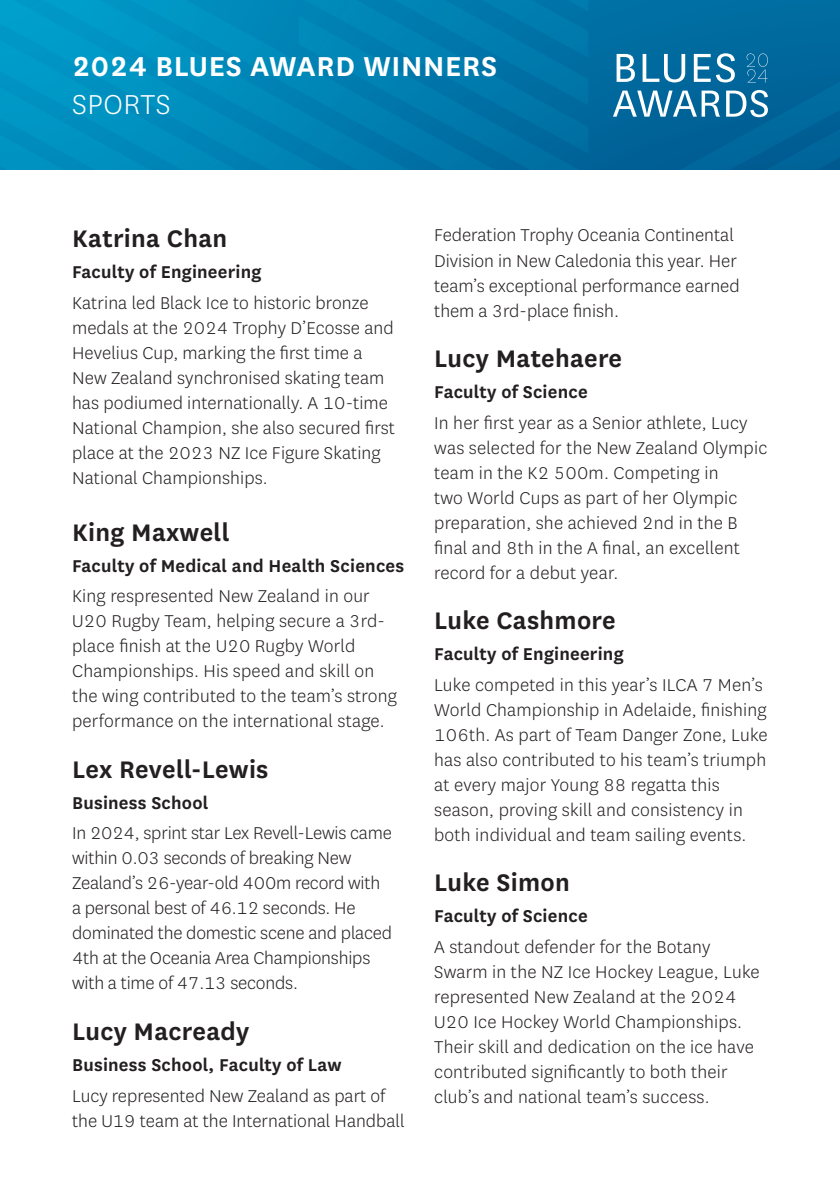
<style>
.page{position:relative;width:840px;height:1191px;background:#fff}
.page>*{position:absolute;margin:0;border:0;box-sizing:border-box;transform-origin:0 0}
.Heading_2{font:600 32px/38.4px "National";letter-spacing:.02em;color:#fff}
.name{font:600 28px "National";letter-spacing:.01em;color:#231f20}
.Body{font:300 20px/25px "National";letter-spacing:.005em;color:#231f20}
.Faculty{font:600 20px "National";letter-spacing:.01em;color:#231f20}
.s1{font-weight:300}
</style>
<div class="page">
<img style="left:0;top:0;width:839px;height:169px">
<svg style="left:746px;top:53px;width:21px;height:29px"></svg>
<svg style="left:616px;top:54px;width:18px;height:28px"></svg>
<svg style="left:642px;top:54px;width:42px;height:28px"></svg>
<svg style="left:693px;top:53px;width:41px;height:29px"></svg>
<svg style="left:612px;top:91px;width:107px;height:26px"></svg>
<svg style="left:725px;top:90px;width:42px;height:27px"></svg>
<p class="Heading_2" style="left:72px;top:45px;width:426px">2024 BLUES AWARD WINNERS<br><span class="s1">SPORTS</span></p>
<p class="name" style="left:72px;top:219px;width:157px">Katrina Chan</p>
<p class="Faculty" style="left:72px;top:258px;width:191px">Faculty of Engineering</p>
<p class="Body" style="left:72px;top:290px;width:324px">Katrina led Black Ice to historic bronze medals at the 2024 Trophy D’Ecosse and Hevelius Cup, marking the first time a New Zealand synchronised skating team has podiumed internationally. A 10-time National Champion, she also secured first place at the 2023 NZ Ice Figure Skating National Championships.</p>
<p class="name" style="left:72px;top:513px;width:159px">King Maxwell</p>
<p class="Faculty" style="left:72px;top:551px;width:333px">Faculty of Medical and Health Sciences</p>
<p class="Body" style="left:72px;top:583px;width:326px">King respresented New Zealand in our U20 Rugby Team, helping secure a 3rd&shy;place finish at the U20 Rugby World Championships. His speed and skill on the wing contributed to the team’s strong performance on the international stage.</p>
<p class="name" style="left:72px;top:750px;width:198px">Lex Revell-Lewis</p>
<p class="Faculty" style="left:72px;top:788px;width:138px">Business School</p>
<p class="Body" style="left:72px;top:820px;width:321px">In 2024, sprint star Lex Revell-Lewis came within 0.03 seconds of breaking New Zealand’s 26-year-old 400m record with a personal best of 46.12 seconds. He dominated the domestic scene and placed 4th at the Oceania Area Championships with a time of 47.13 seconds.</p>
<p class="name" style="left:72px;top:1012px;width:179px">Lucy Macready</p>
<p class="Faculty" style="left:72px;top:1051px;width:271px">Business School, Faculty of Law</p>
<p class="Body" style="left:72px;top:1082px;width:334px">Lucy represented New Zealand as part of the U19 team at the International Handball</p>
<p class="Body" style="left:434px;top:222px;width:307px">Federation Trophy Oceania Continental Division in New Caledonia this year. Her team’s exceptional performance earned them a 3rd-place finish.</p>
<p class="name" style="left:434px;top:339px;width:189px">Lucy Matehaere</p>
<p class="Faculty" style="left:434px;top:378px;width:155px">Faculty of Science</p>
<p class="Body" style="left:434px;top:409px;width:334px">In her first year as a Senior athlete, Lucy was selected for the New Zealand Olympic team in the K2 500m. Competing in<br>two World Cups as part of her Olympic preparation, she achieved 2nd in the B final and 8th in the A final, an excellent record for a debut year.</p>
<p class="name" style="left:434px;top:601px;width:183px">Luke Cashmore</p>
<p class="Faculty" style="left:434px;top:640px;width:191px">Faculty of Engineering</p>
<p class="Body" style="left:434px;top:671px;width:335px">Luke competed in this year’s ILCA 7 Men’s World Championship in Adelaide, finishing 106th. As part of Team Danger Zone, Luke has also contributed to his team’s triumph at every major Young 88 regatta this season, proving skill and consistency in both individual and team sailing events.</p>
<p class="name" style="left:434px;top:863px;width:137px">Luke Simon</p>
<p class="Faculty" style="left:434px;top:902px;width:155px">Faculty of Science</p>
<p class="Body" style="left:434px;top:933px;width:327px">A standout defender for the Botany Swarm in the NZ Ice Hockey League, Luke represented New Zealand at the 2024<br>U20 Ice Hockey World Championships.<br>Their skill and dedication on the ice have contributed significantly to both their club’s and national team’s success.</p>
</div>
